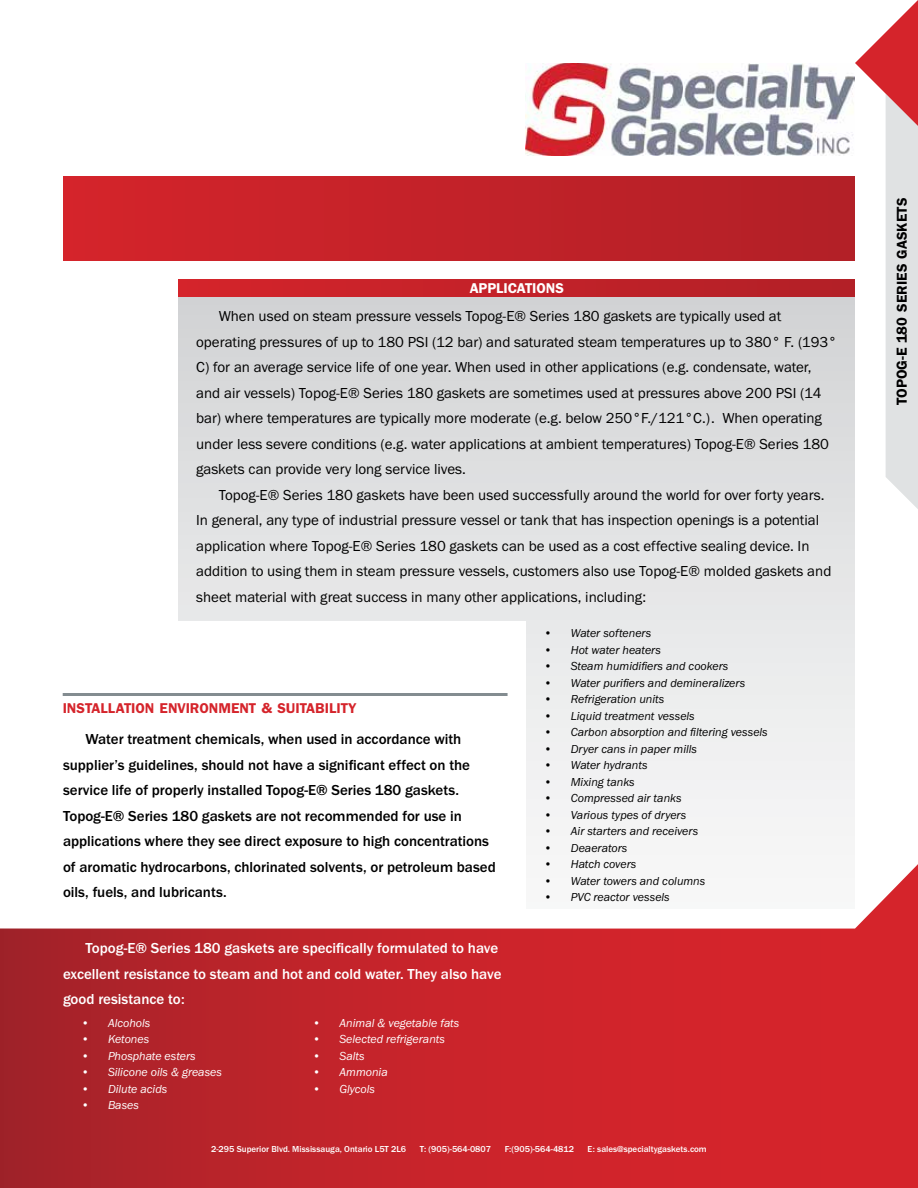
<style>
.page{position:relative;width:918px;height:1188px;background:#fff}
.page>*{position:absolute;margin:0;border:0;box-sizing:border-box;transform-origin:0 0}
.t1{font:15px/25.5px "Franklin Gothic URW Boo";color:#000}
.t2{font:500 15px/25.5px "Franklin Gothic URW";color:#000}
.t3{font:500 15px/25.5px "Franklin Gothic URW";color:#fff}
.t4{font:14.7px "Franklin Gothic URW Dem";color:#d5242b}
.t5{font:14.7px "Franklin Gothic URW Dem";color:#000}
.t6{font:14.7px "Franklin Gothic URW Dem";color:#fff}
.t7{font:12px "Franklin Gothic URW Boo Ita";color:#000}
.t8{font:12px "Franklin Gothic URW Boo Ita";color:#fff}
.t9{font:500 9px "Franklin Gothic URW";color:#fff}
.s1{font-size:15px}
</style>
<div class="page">
<svg style="left:0;top:864px;width:918px;height:324px;background:#cc3f45"></svg>
<img style="left:526px;top:63px;width:329px;height:93px">
<svg style="left:855px;top:0;width:63px;height:509px"></svg>
<div style="left:179px;top:622px;width:347px;height:305px;background:#fff"></div>
<hr style="left:63px;top:693px;width:445px;height:3px;background:#838c90">
<div style="left:63px;top:176px;width:792px;height:85px;background:linear-gradient(to right,#d4242b,#b22027)"></div>
<div style="left:179px;top:279px;width:676px;height:18px;background:linear-gradient(to right,#d4242b,#b22027)"></div>
<p class="t6" style="left:470px;top:279px;width:96px">APPLICATIONS</p>
<p class="t1" style="left:196px;top:303px;width:642px;text-indent:22px">When used on steam pressure vessels Topog-E® Series 180 gaskets are typically used at operating pressures of up to 180 PSI (12 bar) and saturated steam temperatures up to 380° F. (193° C) for an average service life of one year. When used in other applications (e.g. condensate, water, and air vessels) Topog-E® Series 180 gaskets are sometimes used at pressures above 200 PSI (14 bar) where temperatures are typically more moderate (e.g. below 250°F./121°C.). When operating under less severe conditions (e.g. water applications at ambient temperatures) Topog-E® Series 180 gaskets can provide very long service lives.</p>
<p class="t1" style="left:196px;top:482px;width:637px;text-indent:22px">Topog-E® Series 180 gaskets have been used successfully around the world for over forty years.<br>In general, any type of industrial pressure vessel or tank that has inspection openings is a potential application where Topog-E® Series 180 gaskets can be used as a cost effective sealing device. In addition to using them in steam pressure vessels, customers also use Topog-E® molded gaskets and sheet material with great success in many other applications, including:</p>
<p class="t7" style="left:544px;top:626px;width:109px">• Water softeners</p>
<p class="t7" style="left:544px;top:642px;width:119px">• Hot water heaters</p>
<p class="t7" style="left:544px;top:659px;width:186px">• Steam humidifiers and cookers</p>
<p class="t7" style="left:544px;top:675px;width:203px">• Water purifiers and demineralizers</p>
<p class="t7" style="left:544px;top:692px;width:122px">• Refrigeration units</p>
<p class="t7" style="left:544px;top:708px;width:152px">• Liquid treatment vessels</p>
<p class="t7" style="left:544px;top:725px;width:225px">• Carbon absorption and filtering vessels</p>
<p class="t7" style="left:544px;top:741px;width:155px">• Dryer cans in paper mills</p>
<p class="t7" style="left:544px;top:758px;width:105px">• Water hydrants</p>
<p class="t7" style="left:544px;top:774px;width:92px">• Mixing tanks</p>
<p class="t7" style="left:544px;top:791px;width:139px">• Compressed air tanks</p>
<p class="t7" style="left:544px;top:807px;width:144px">• Various types of dryers</p>
<p class="t7" style="left:544px;top:824px;width:156px">• Air starters and receivers</p>
<p class="t7" style="left:544px;top:840px;width:85px">• Deaerators</p>
<p class="t7" style="left:544px;top:857px;width:94px">• Hatch covers</p>
<p class="t7" style="left:544px;top:873px;width:163px">• Water towers and columns</p>
<p class="t7" style="left:544px;top:890px;width:127px">• PVC reactor vessels</p>
<p class="t4" style="left:63px;top:699px;width:295px">INSTALLATION ENVIRONMENT <span class="s1">&amp;</span> SUITABILITY</p>
<p class="t2" style="left:63px;top:726px;width:434px;text-indent:22px">Water treatment chemicals, when used in accordance with supplier’s guidelines, should not have a significant effect on the service life of properly installed Topog-E® Series 180 gaskets.<br>Topog-E® Series 180 gaskets are not recommended for use in applications where they see direct exposure to high concentrations of aromatic hydrocarbons, chlorinated solvents, or petroleum based oils, fuels, and lubricants.</p>
<p class="t3" style="left:63px;top:935px;width:440px;text-indent:22px">Topog-E® Series 180 gaskets are specifically formulated to have excellent resistance to steam and hot and cold water. They also have good resistance to:</p>
<p class="t8" style="left:81px;top:1015px;width:71px">• Alcohols</p>
<p class="t8" style="left:81px;top:1032px;width:70px">• Ketones</p>
<p class="t8" style="left:81px;top:1048px;width:116px">• Phosphate esters</p>
<p class="t8" style="left:81px;top:1065px;width:143px">• Silicone oils &amp; greases</p>
<p class="t8" style="left:81px;top:1081px;width:88px">• Dilute acids</p>
<p class="t8" style="left:81px;top:1098px;width:60px">• Bases</p>
<p class="t8" style="left:312px;top:1015px;width:149px">• Animal &amp; vegetable fats</p>
<p class="t8" style="left:312px;top:1032px;width:134px">• Selected refrigerants</p>
<p class="t8" style="left:312px;top:1048px;width:54px">• Salts</p>
<p class="t8" style="left:312px;top:1065px;width:77px">• Ammonia</p>
<p class="t8" style="left:312px;top:1081px;width:64px">• Glycols</p>
<p class="t9" style="left:211px;top:1143px;width:197px">2-295 Superior Blvd. Mississauga, Ontario L5T 2L6</p>
<p class="t9" style="left:420px;top:1143px;width:73px">T: (905)-564-0807</p>
<p class="t9" style="left:505px;top:1143px;width:71px">F:(905)-564-4812</p>
<p class="t9" style="left:588px;top:1143px;width:121px">E: sales@specialtygaskets.com</p>
<p class="t5" style="left:893px;top:405px;width:209px;rotate:-90deg"><span class="s1">TOPOG-E 180</span> SERIES GASKETS</p>
</div>
